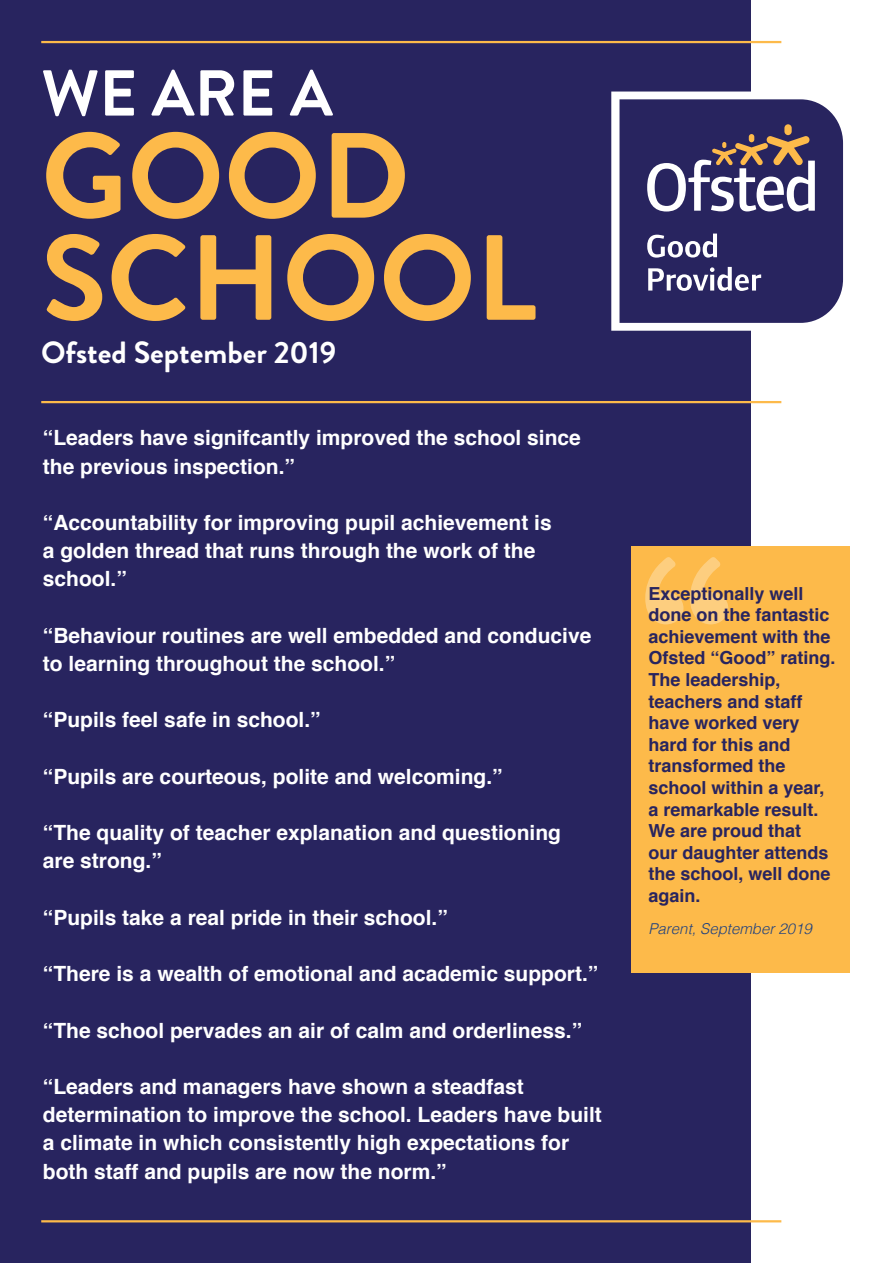
<style>
.page{position:relative;width:893px;height:1263px;background:#fff}
.page>*{position:absolute;margin:0;border:0;box-sizing:border-box;transform-origin:0 0}
.t1{font:900 225px "Brandon Grotesque";color:#fff}
.t2{font:700 120.9px/102.1px "Brandon Grotesque";color:#fdba4a}
.t3{font:700 64.65px "Brandon Grotesque";color:#fff}
.t4{font:700 30.75px "Brandon Grotesque";color:#fff}
.t5{font:700 21px/28.2px "Helvetica";color:#fff}
.t6{font:700 18px/21.6px "Helvetica";color:#28245f}
.t7{font:italic 300 15px "Helvetica";color:#20427f}
</style>
<div class="page">
<div style="left:0;top:0;width:751px;height:1263px;background:#28245f"></div>
<svg style="left:611px;top:92px;width:233px;height:239px;fill:#fff"></svg>
<svg style="left:619px;top:99px;width:224px;height:224px"></svg>
<div style="left:784px;top:124px;width:8px;height:11px;background:#fdba4a;border-radius:4px"></div>
<div style="left:749px;top:134px;width:5px;height:8px;background:#fdba4a;border-radius:3px"></div>
<svg style="left:647px;top:136px;width:168px;height:75px"></svg>
<svg style="left:647px;top:234px;width:70px;height:24px"></svg>
<svg style="left:648px;top:267px;width:113px;height:24px"></svg>
<hr style="left:41px;top:41px;width:740px;height:2px;background:#fdba4a">
<hr style="left:41px;top:1220px;width:740px;height:2px;background:#fdba4a">
<hr style="left:41px;top:401px;width:740px;height:2px;background:#fdba4a">
<div style="left:631px;top:546px;width:219px;height:426px;background:#fdba4a"></div>
<h3 class="t3" style="left:41px;top:48px;width:293px">WE ARE A</h3>
<h2 class="t2" style="left:41px;top:127px;width:497px">GOOD<br>SCHOOL</h2>
<h3 class="t4" style="left:41px;top:331px;width:297px">Ofsted September 2019</h3>
<p class="t5" style="left:43px;top:424px;width:540px">“Leaders have signifcantly improved the school since the previous inspection.”</p>
<p class="t5" style="left:43px;top:509px;width:510px">“Accountability for improving pupil achievement is a golden thread that runs through the work of the school.”</p>
<p class="t5" style="left:43px;top:621px;width:550px">“Behaviour routines are well embedded and conducive to learning throughout the school.”</p>
<p class="t5" style="left:43px;top:706px;width:279px">“Pupils feel safe in school.”</p>
<p class="t5" style="left:43px;top:762px;width:461px">“Pupils are courteous, polite and welcoming.”</p>
<p class="t5" style="left:43px;top:819px;width:520px">“The quality of teacher explanation and questioning are strong.”</p>
<p class="t5" style="left:43px;top:903px;width:406px">“Pupils take a real pride in their school.”</p>
<p class="t5" style="left:43px;top:960px;width:557px">“There is a wealth of emotional and academic support.”</p>
<p class="t5" style="left:43px;top:1016px;width:541px">“The school pervades an air of calm and orderliness.”</p>
<p class="t5" style="left:43px;top:1073px;width:560px">“Leaders and managers have shown a steadfast determination to improve the school. Leaders have built a climate in which consistently high expectations for both staff and pupils are now the norm.”</p>
<h1 class="t1" style="left:641px;top:479px;width:92px">“</h1>
<p class="t6" style="left:648px;top:583px;width:189px">Exceptionally well done on the fantastic achievement with the<br>Ofsted “Good” rating.<br>The leadership, teachers and staff have worked very hard for this and transformed the school within a year, a remarkable result.<br>We are proud that<br>our daughter attends the school, well done again.</p>
<p class="t7" style="left:648px;top:916px;width:165px">Parent, September 2019</p>
</div>
